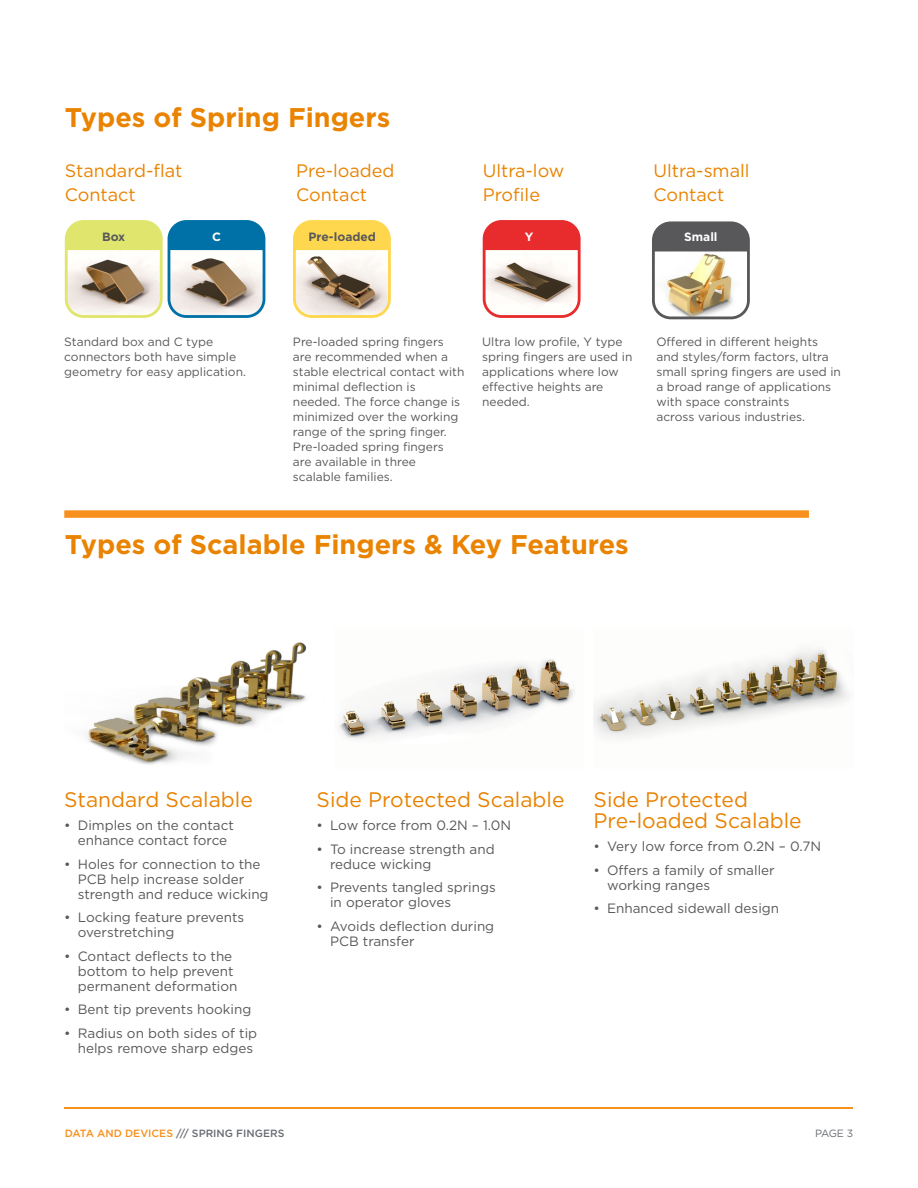
<style>
.page{position:relative;width:918px;height:1188px;background:#fff}
.page>*{position:absolute;margin:0;border:0;box-sizing:border-box;transform-origin:0 0}
.t1{font:700 27px "Gotham";color:#e98300}
.t2{font:21px/21px "Gotham";color:#e78200}
.t3{font:18px/23.5px "Gotham";color:#e98300}
.t4{font:13.5px/15px "Gotham";color:#58585b}
.t5{font:12px/15px "Gotham";color:#58585b}
.t6{font:700 12px "Gotham";color:#58585b}
.t7{font:700 12px "Gotham";color:#fefefe}
.t8{font:500 10.5px "Gotham";color:#696b73}
.t9{font:10.5px "Gotham";color:#696b73}
.s1{color:#f7901d}
</style>
<div class="page">
<hr style="left:65px;top:1107px;width:788px;height:1px;background:#f7901d">
<img style="left:69px;top:250px;width:90px;height:64px">
<div style="left:69px;top:224px;width:90px;height:26px;background:#e0e66d"></div>
<div style="left:65px;top:220px;width:98px;height:98px;border:3px solid #e0e66d;border-radius:17px"></div>
<img style="left:172px;top:250px;width:89px;height:64px">
<div style="left:169px;top:224px;width:92px;height:26px;background:#0071a6"></div>
<div style="left:168px;top:220px;width:97px;height:98px;border:3px solid #0071a6;border-radius:17px"></div>
<img style="left:656px;top:251px;width:90px;height:64px">
<div style="left:652px;top:221px;width:98px;height:98px;border:3px solid #58585b;border-radius:17px"></div>
<div style="left:653px;top:223px;width:95px;height:28px;background:#58585b"></div>
<img style="left:487px;top:250px;width:90px;height:64px">
<div style="left:487px;top:224px;width:90px;height:26px;background:#e82b2d"></div>
<div style="left:483px;top:220px;width:98px;height:98px;border:3px solid #e82b2d;border-radius:17px"></div>
<img style="left:297px;top:250px;width:90px;height:64px">
<div style="left:297px;top:224px;width:90px;height:26px;background:#ffd74f"></div>
<div style="left:293px;top:220px;width:98px;height:98px;border:3px solid #ffd74f;border-radius:17px"></div>
<div style="left:64px;top:510px;width:745px;height:8px;background:#f7901d"></div>
<img style="left:87px;top:642px;width:219px;height:123px">
<img style="left:339px;top:659px;width:235px;height:80px">
<img style="left:594px;top:649px;width:255px;height:89px">
<h1 class="t1" style="left:65px;top:99px;width:327px">Types of Spring Fingers</h1>
<h3 class="t3" style="left:65px;top:159px;width:119px">Standard-flat<br>Contact</h3>
<h3 class="t3" style="left:653px;top:159px;width:98px">Ultra-small<br>Contact</h3>
<h3 class="t3" style="left:296px;top:159px;width:100px">Pre-loaded<br>Contact</h3>
<h3 class="t3" style="left:483px;top:159px;width:83px">Ultra-low<br>Profile</h3>
<p class="t6" style="left:102px;top:228px;width:25px">Box</p>
<p class="t7" style="left:212px;top:228px;width:10px">C</p>
<p class="t6" style="left:309px;top:228px;width:69px">Pre-loaded</p>
<p class="t7" style="left:525px;top:228px;width:10px">Y</p>
<p class="t7" style="left:684px;top:228px;width:35px">Small</p>
<p class="t5" style="left:64px;top:334px;width:183px">Standard box and C type connectors both have simple geometry for easy application.</p>
<p class="t5" style="left:293px;top:334px;width:173px">Pre-loaded spring fingers are recommended when a stable electrical contact with minimal deflection is needed. The force change is minimized over the working range of the spring finger.<br>Pre-loaded spring fingers are available in three scalable families.</p>
<p class="t5" style="left:482px;top:334px;width:152px">Ultra low profile, Y type spring fingers are used in applications where low effective heights are needed.</p>
<h1 class="t1" style="left:65px;top:527px;width:566px">Types of Scalable Fingers &amp; Key Features</h1>
<p class="t5" style="left:656px;top:334px;width:186px">Offered in different heights and styles/form factors, ultra small spring fingers are used in a broad range of applications with space constraints<br>across various industries.</p>
<h2 class="t2" style="left:64px;top:788px;width:190px">Standard Scalable</h2>
<p class="t4" style="left:64px;top:818px;width:171px;text-align:center">• Dimples on the contact enhance contact force</p>
<p class="t4" style="left:78px;top:856px;width:192px;text-indent:-14px">• Holes for connection to the<br>PCB help increase solder strength and reduce wicking</p>
<p class="t4" style="left:78px;top:910px;width:168px;text-indent:-14px">• Locking feature prevents overstretching</p>
<p class="t4" style="left:78px;top:948px;width:161px;text-indent:-14px">• Contact deflects to the bottom to help prevent permanent deformation</p>
<p class="t4" style="left:64px;top:1002px;width:189px">• Bent tip prevents hooking</p>
<p class="t4" style="left:64px;top:1025px;width:194px;text-align:right">• Radius on both sides of tip helps remove sharp edges</p>
<h2 class="t2" style="left:317px;top:788px;width:249px">Side Protected Scalable</h2>
<p class="t4" style="left:317px;top:818px;width:196px">• Low force from 0.2N – 1.0N</p>
<p class="t4" style="left:330px;top:841px;width:166px;text-indent:-14px">• To increase strength and reduce wicking</p>
<p class="t4" style="left:330px;top:880px;width:167px;text-indent:-14px">• Prevents tangled springs in operator gloves</p>
<p class="t4" style="left:330px;top:918px;width:166px;text-indent:-14px">• Avoids deflection during<br>PCB transfer</p>
<h2 class="t2" style="left:594px;top:788px;width:210px">Side Protected<br>Pre-loaded Scalable</h2>
<p class="t4" style="left:594px;top:839px;width:229px">• Very low force from 0.2N – 0.7N</p>
<p class="t4" style="left:607px;top:862px;width:169px;text-indent:-14px">• Offers a family of smaller working ranges</p>
<p class="t4" style="left:594px;top:901px;width:187px">• Enhanced sidewall design</p>
<p class="t8" style="left:65px;top:1126px;width:221px"><span class="s1">DATA AND DEVICES</span> /// SPRING FINGERS</p>
<p class="t9" style="left:815px;top:1127px;width:39px">PAGE 3</p>
</div>
